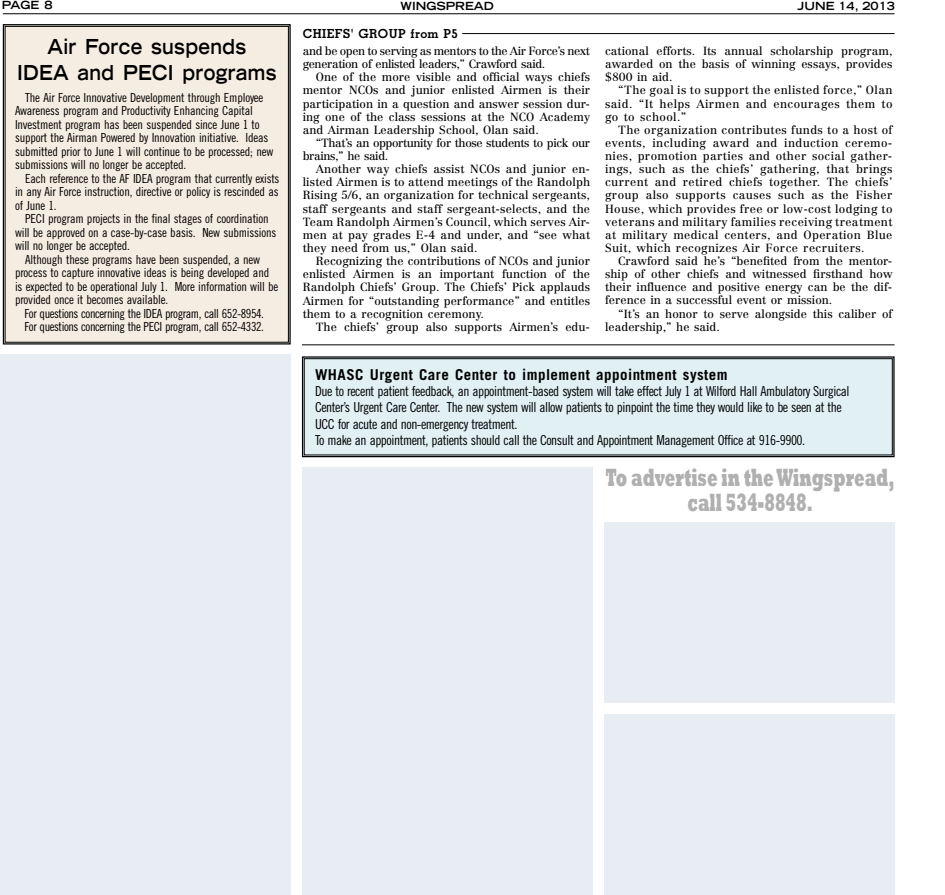
<style>
.page{position:relative;width:945px;height:895px;background:#fff}
.page>*{position:absolute;margin:0;border:0;box-sizing:border-box;transform-origin:0 0}
.t1{font:800 25.62px/25.6px "Rockwell";color:#b0b0b0;text-align:center;scale:.6 1}
.t2{font:700 expanded 20.62px/25.5px "Trade Gothic LH";letter-spacing:.02em;color:#000;text-align:center;scale:.85 1}
.t3{font:700 15px "Trade Gothic";letter-spacing:.03em;color:#000}
.t4{font:13.75px/16.2px "Trade Gothic Cond Eighteen";letter-spacing:-.035em;color:#000}
.t5{font:12.5px/13.5px "Trade Gothic Cond Eighteen";letter-spacing:-.015em;color:#000}
.t6{font:12.5px/13.5px "Trade Gothic Cond Eighteen";letter-spacing:-.035em;color:#000}
.t7{font:700 12.5px "Memphis";letter-spacing:.03em;color:#000}
.t8{font:11.62px/13.1px "Centennial";color:#000;text-align:justify}
.t9{font:11.62px/13.1px "Centennial";letter-spacing:-.035em;color:#000}
.t10{font:700 expanded 11.25px "Trade Gothic LH";color:#000}
</style>
<div class="page">
<hr style="left:3px;top:13px;width:892px;height:1px;background:#000">
<div style="left:2px;top:24px;width:289px;height:321px;background:#f6ede2"></div>
<div style="left:5px;top:26px;width:284px;height:316px;border:1px solid #000"></div>
<div style="left:0;top:355px;width:291px;height:540px;background:#e8edf4"></div>
<div style="left:302px;top:467px;width:291px;height:428px;background:#e8edf4"></div>
<div style="left:604px;top:715px;width:291px;height:180px;background:#e8edf4"></div>
<div style="left:604px;top:523px;width:291px;height:180px;background:#e8edf4"></div>
<hr style="left:462px;top:33px;width:433px;height:1px;background:#000">
<hr style="left:302px;top:344px;width:593px;height:1px;background:#000">
<div style="left:301px;top:356px;width:594px;height:102px;background:#e0f0f3"></div>
<div style="left:304px;top:358px;width:589px;height:97px;border:1px solid #000"></div>
<p class="t10" style="left:2px;top:-2px;width:52px">PAGE 8</p>
<p class="t10" style="left:401px;top:-1px;width:95px">WINGSPREAD</p>
<p class="t10" style="left:798px;top:-1px;width:99px">JUNE 14, 2013</p>
<h2 class="t2" style="left:17px;top:34px;width:307px">Air Force suspends<br>IDEA and PECI programs</h2>
<p class="t5" style="left:15px;top:90px;width:260px;text-indent:10px">The Air Force Innovative Development through Employee Awareness program and Productivity Enhancing Capital Investment program has been suspended since June 1 to support the Airman Powered by Innovation initiative. Ideas submitted prior to June 1 will continue to be processed; new submissions will no longer be accepted.</p>
<p class="t5" style="left:15px;top:171px;width:266px;text-align:justify;text-indent:10px">Each reference to the AF IDEA program that currently exists in any Air Force instruction, directive or policy is rescinded as of June 1.</p>
<p class="t5" style="left:15px;top:212px;width:263px;text-indent:10px">PECI program projects in the final stages of coordination will be approved on a case-by-case basis. New submissions will no longer be accepted.</p>
<p class="t5" style="left:15px;top:252px;width:265px;text-indent:10px">Although these programs have been suspended, a new process to capture innovative ideas is being developed and is expected to be operational July 1. More information will be provided once it becomes available.</p>
<p class="t6" style="left:25px;top:306px;width:241px">For questions concerning the IDEA program, call 652-8954.<br>For questions concerning the PECI program, call 652-4332.</p>
<p class="t7" style="left:303px;top:25px;width:157px">CHIEFS' GROUP from P5</p>
<p class="t9" style="left:303px;top:44px;width:289px">and be open to serving as mentors to the Air Force’s next generation of enlisted leaders,” Crawford said.</p>
<p class="t8" style="left:303px;top:71px;width:289px;text-indent:13px">One of the more visible and official ways chiefs mentor NCOs and junior enlisted Airmen is their participation in a question and answer session dur&shy;ing one of the class sessions at the NCO Academy and Airman Leadership School, Olan said.</p>
<p class="t9" style="left:303px;top:136px;width:289px;text-indent:13px">“That’s an opportunity for those students to pick our brains,” he said.</p>
<p class="t8" style="left:303px;top:162px;width:289px;text-indent:13px">Another way chiefs assist NCOs and junior en&shy;listed Airmen is to attend meetings of the Randolph Rising 5/6, an organization for technical sergeants, staff sergeants and staff sergeant-selects, and the Team Randolph Airmen’s Council, which serves Air&shy;men at pay grades E-4 and under, and “see what they need from us,” Olan said.</p>
<p class="t8" style="left:303px;top:254px;width:289px;text-indent:13px">Recognizing the contributions of NCOs and junior enlisted Airmen is an important function of the Randolph Chiefs’ Group. The Chiefs’ Pick applauds Airmen for “outstanding performance” and entitles them to a recognition ceremony.</p>
<p class="t8" style="left:316px;top:320px;width:276px">The chiefs’ group also supports Airmen’s edu-</p>
<p class="t8" style="left:605px;top:44px;width:289px">cational efforts. Its annual scholarship program, awarded on the basis of winning essays, provides $800 in aid.</p>
<p class="t8" style="left:605px;top:84px;width:289px;text-indent:13px">“The goal is to support the enlisted force,” Olan said. “It helps Airmen and encourages them to go to school.”</p>
<p class="t8" style="left:605px;top:123px;width:289px;text-indent:13px">The organization contributes funds to a host of events, including award and induction ceremo&shy;nies, promotion parties and other social gather&shy;ings, such as the chiefs’ gathering, that brings current and retired chiefs together. The chiefs’ group also supports causes such as the Fisher House, which provides free or low-cost lodging to veterans and military families receiving treatment at military medical centers, and Operation Blue Suit, which recognizes Air Force recruiters.</p>
<p class="t8" style="left:605px;top:254px;width:289px;text-indent:13px">Crawford said he’s “benefited from the mentor&shy;ship of other chiefs and witnessed firsthand how their influence and positive energy can be the dif&shy;ference in a successful event or mission.</p>
<p class="t8" style="left:605px;top:307px;width:289px;text-indent:13px">“It’s an honor to serve alongside this caliber of leadership,” he said.</p>
<p class="t3" style="left:315px;top:365px;width:414px">WHASC Urgent Care Center to implement appointment system</p>
<p class="t4" style="left:315px;top:383px;width:536px">Due to recent patient feedback, an appointment-based system will take effect July 1 at Wilford Hall Ambulatory Surgical Center’s Urgent Care Center. The new system will allow patients to pinpoint the time they would like to be seen at the UCC for acute and non-emergency treatment.<br>To make an appointment, patients should call the Consult and Appointment Management Office at 916-9900.</p>
<h1 class="t1" style="left:606px;top:464px;width:483px">To advertise in the Wingspread, call 534-8848.</h1>
</div>
